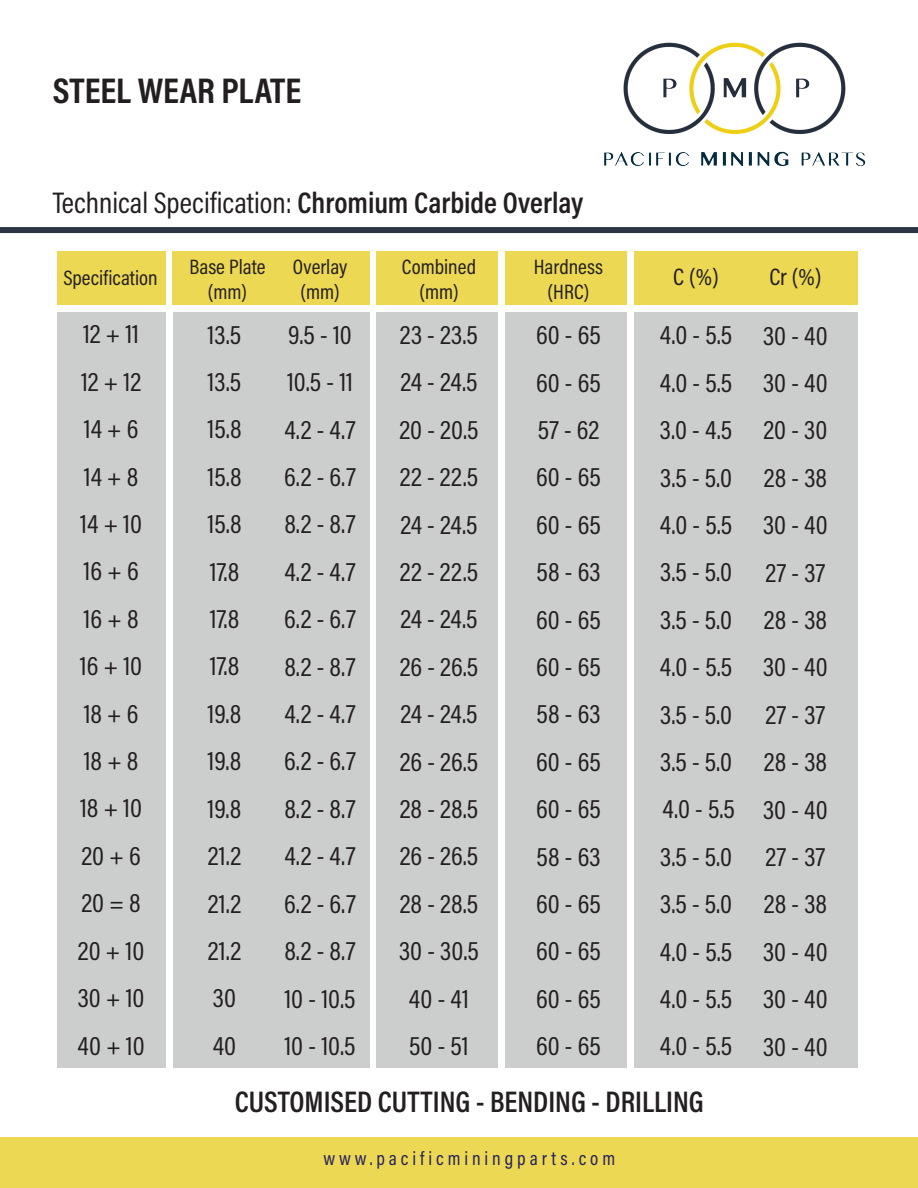
<style>
.page{position:relative;width:918px;height:1188px;background:#fff}
.page>*{position:absolute;margin:0;border:0;box-sizing:border-box;transform-origin:0 0}
.t1{font:700 36px "Acumin Pro Cond";letter-spacing:-.005em;color:#231f20}
.t2{font:30px "Acumin Pro Cond";color:#231f20}
.t3{font:600 30px "Acumin Pro Cond";color:#231f20}
.t4{font:27px/47.4px "Acumin Pro Cond";letter-spacing:.005em;color:#231f20}
.t5{font:24px "Acumin Pro Cond";color:#231f20}
.t6{font:21px/25.2px "Acumin Pro Cond";color:#231f20;text-align:center}
.t7{font:19.5px "Acumin Pro Cond";letter-spacing:.2em;color:#252161}
.s1{font-weight:600}
</style>
<div class="page">
<div style="left:634px;top:313px;width:224px;height:755px;background:#cccece"></div>
<div style="left:506px;top:313px;width:121px;height:755px;background:#cccece"></div>
<div style="left:377px;top:313px;width:121px;height:755px;background:#cccece"></div>
<div style="left:173px;top:313px;width:197px;height:755px;background:#cccece"></div>
<img style="left:512px;top:42px;width:406px;height:192px">
<div style="left:0;top:227px;width:918px;height:6px;background:#2d3544"></div>
<div style="left:57px;top:313px;width:108px;height:755px;background:#cccece"></div>
<div style="left:57px;top:251px;width:108px;height:54px;background:#ecd852"></div>
<div style="left:0;top:1137px;width:918px;height:51px;background:#ecd852"></div>
<div style="left:505px;top:251px;width:122px;height:54px;background:#ecd852"></div>
<div style="left:377px;top:251px;width:121px;height:54px;background:#ecd852"></div>
<div style="left:172px;top:251px;width:198px;height:54px;background:#ecd852"></div>
<div style="left:634px;top:251px;width:224px;height:54px;background:#ecd852"></div>
<h1 class="t1" style="left:53px;top:67px;width:250px">STEEL WEAR PLATE</h1>
<p class="t2" style="left:53px;top:184px;width:532px">Technical Specification: <span class="s1">Chromium Carbide Overlay</span></p>
<p class="t6" style="left:64px;top:265px;width:96px">Specification</p>
<p class="t6" style="left:190px;top:254px;width:77px">Base Plate (mm)</p>
<p class="t6" style="left:293px;top:254px;width:56px">Overlay (mm)</p>
<p class="t6" style="left:534px;top:254px;width:71px">Hardness (HRC)</p>
<p class="t5" style="left:673px;top:261px;width:47px">C (%)</p>
<p class="t5" style="left:769px;top:261px;width:54px">Cr (%)</p>
<p class="t6" style="left:402px;top:254px;width:76px">Combined (mm)</p>
<p class="t4" style="left:78px;top:310px;width:69px">12 + 11<br>12 + 12<br>14 + 6<br>14 + 8<br>14 + 10<br>16 + 6<br>16 + 8<br>16 + 10<br>18 + 6<br>18 + 8<br>18 + 10<br>20 + 6<br>20 = 8<br>20 + 10<br>30 + 10<br>40 + 10</p>
<p class="t4" style="left:207px;top:310px;width:36px">13.5<br>13.5<br>15.8<br>15.8<br>15.8<br>17.8<br>17.8<br>17.8<br>19.8<br>19.8<br>19.8<br>21.2<br>21.2<br>21.2<br>30<br>40</p>
<p class="t4" style="left:284px;top:310px;width:73px">9.5 - 10<br>10.5 - 11<br>4.2 - 4.7<br>6.2 - 6.7<br>8.2 - 8.7<br>4.2 - 4.7<br>6.2 - 6.7<br>8.2 - 8.7<br>4.2 - 4.7<br>6.2 - 6.7<br>8.2 - 8.7<br>4.2 - 4.7<br>6.2 - 6.7<br>8.2 - 8.7<br>10 - 10.5<br>10 - 10.5</p>
<p class="t4" style="left:399px;top:310px;width:81px;text-align:center">23 - 23.5<br>24 - 24.5<br>20 - 20.5<br>22 - 22.5<br>24 - 24.5<br>22 - 22.5<br>24 - 24.5<br>26 - 26.5<br>24 - 24.5<br>26 - 26.5<br>28 - 28.5<br>26 - 26.5<br>28 - 28.5<br>30 - 30.5<br>40 - 41<br>50 - 51</p>
<p class="t4" style="left:536px;top:311px;width:67px;text-align:justify">60 - 65<br>60 - 65<br>57 - 62<br>60 - 65<br>60 - 65<br>58 - 63<br>60 - 65<br>60 - 65<br>58 - 63<br>60 - 65<br>60 - 65<br>58 - 63<br>60 - 65<br>60 - 65<br>60 - 65<br>60 - 65</p>
<p class="t4" style="left:660px;top:311px;width:77px;text-align:justify">4.0 - 5.5<br>4.0 - 5.5<br>3.0 - 4.5<br>3.5 - 5.0<br>4.0 - 5.5<br>3.5 - 5.0<br>3.5 - 5.0<br>4.0 - 5.5<br>3.5 - 5.0<br>3.5 - 5.0<br>4.0 - 5.5<br>3.5 - 5.0<br>3.5 - 5.0<br>4.0 - 5.5<br>4.0 - 5.5<br>4.0 - 5.5</p>
<p class="t4" style="left:763px;top:311px;width:66px;text-align:justify">30 - 40<br>30 - 40<br>20 - 30<br>28 - 38<br>30 - 40<br>27 - 37<br>28 - 38<br>30 - 40<br>27 - 37<br>28 - 38<br>30 - 40<br>27 - 37<br>28 - 38<br>30 - 40<br>30 - 40<br>30 - 40</p>
<p class="t3" style="left:235px;top:1082px;width:471px">CUSTOMISED CUTTING - BENDING - DRILLING</p>
<p class="t7" style="left:324px;top:1146px;width:293px">www.pacificminingparts.com</p>
</div>
